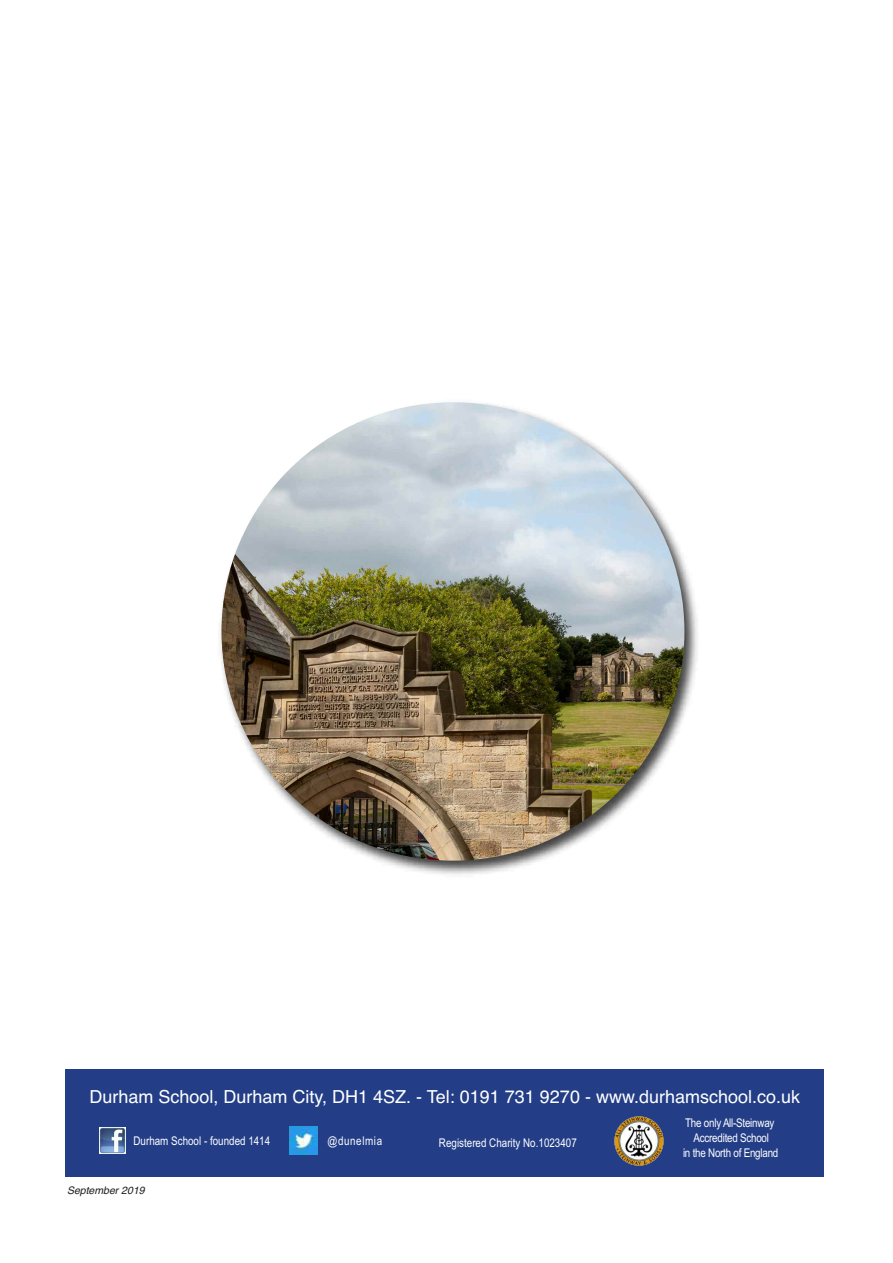
<style>
.page{position:relative;width:893px;height:1263px;background:#fff}
.page>*{position:absolute;margin:0;border:0;box-sizing:border-box;transform-origin:0 0}
.t1{font:18px "Helvetica";color:#fff}
.t2{font:12px/15px "Arial Narrow";letter-spacing:-.02em;color:#fff;text-align:center}
.t3{font:12px "Arial Narrow";color:#fff}
.t4{font:12px "Arial Narrow";letter-spacing:.05em;color:#fff}
.t5{font:italic 10.5px "Helvetica";color:#231f20}
</style>
<div class="page">
<div style="left:66px;top:1070px;width:758px;height:107px;background:#233e87"></div>
<img style="left:99px;top:1127px;width:27px;height:27px">
<svg style="left:289px;top:1127px;width:1px;height:27px"></svg>
<img style="left:290px;top:1127px;width:28px;height:27px">
<img style="left:220px;top:402px;width:478px;height:473px">
<img style="left:221px;top:402px;width:463px;height:459px;border-radius:50%">
<img style="left:614px;top:1116px;width:50px;height:50px;border-radius:50%">
<p class="t1" style="left:89px;top:1086px;width:712px">Durham School, Durham City, DH1 4SZ. - Tel: 0191 731 9270 - www.durhamschool.co.uk</p>
<p class="t2" style="left:683px;top:1115px;width:97px">The only All-Steinway<br>Accredited School<br>in the North of England</p>
<p class="t5" style="left:67px;top:1184px;width:79px">September 2019</p>
<p class="t3" style="left:133px;top:1134px;width:138px">Durham School - founded 1414</p>
<p class="t4" style="left:327px;top:1134px;width:56px">@dunelmia</p>
<p class="t3" style="left:439px;top:1135px;width:139px">Registered Charity No.1023407</p>
</div>
